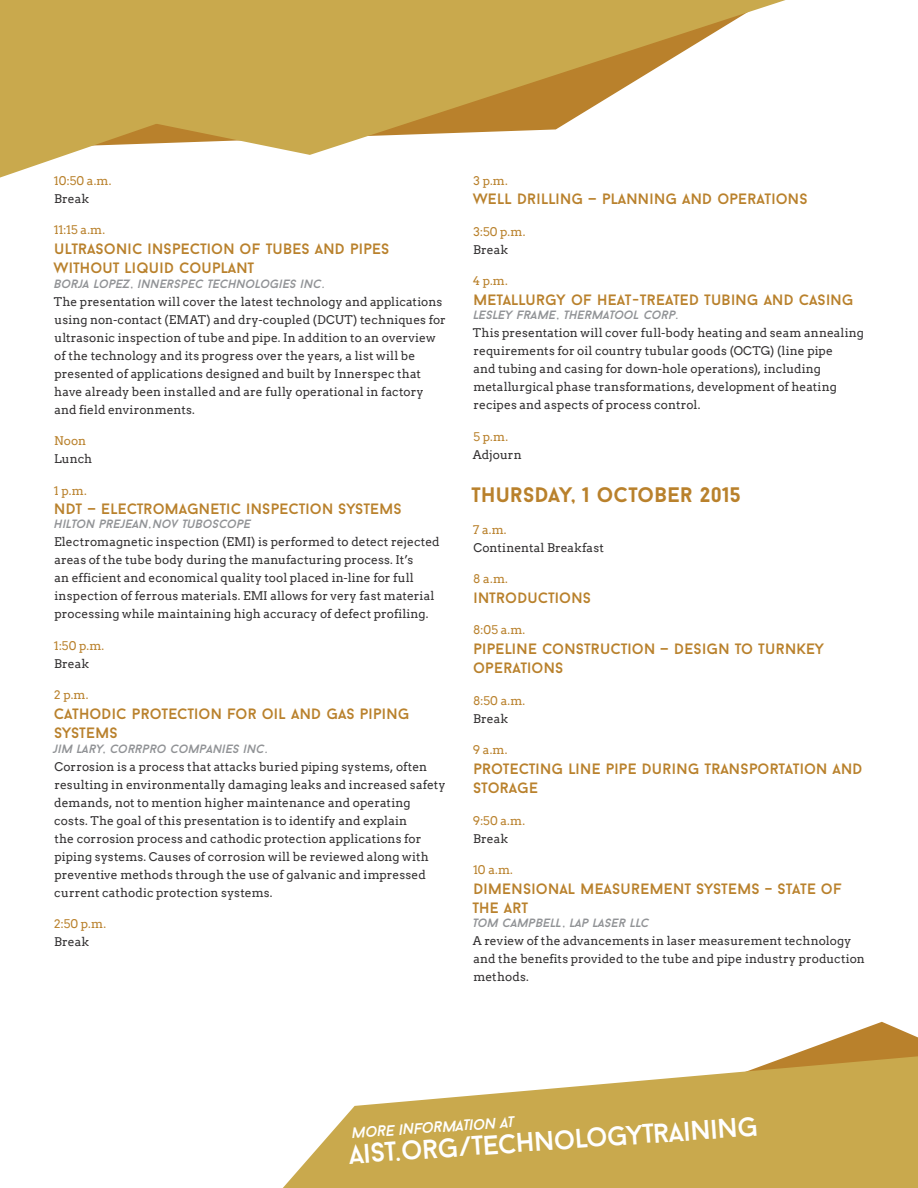
<style>
.page{position:relative;width:918px;height:1188px;background:#fff}
.page>*{position:absolute;margin:0;border:0;box-sizing:border-box;transform-origin:0 0}
.t1{font:27px "Baron Neue";color:#fff}
.t2{font:700 21px "Baron Neue";letter-spacing:.01em;color:#b9812c}
.t3{font:15px/19.5px "Baron Neue";letter-spacing:.01em;color:#b9812c}
.t4{font:italic 15px "Baron Neue";color:#fff}
.t5{font:12px/18px "Arvo";letter-spacing:.005em;color:#333132}
.t6{font:italic 12px "Baron Neue";letter-spacing:.005em;color:#919396}
.t7{font:12px "Arvo";letter-spacing:.01em;color:#b9812c}
</style>
<div class="page">
<svg style="left:556px;top:0;width:230px;height:130px"></svg>
<svg style="left:0;top:0;width:556px;height:178px;fill:#c9a94d"></svg>
<svg style="left:791px;top:1022px;width:127px;height:33px;fill:#b9812c"></svg>
<svg style="left:283px;top:1055px;width:635px;height:133px;fill:#c9a94d"></svg>
<p class="t7" style="left:54px;top:173px;width:59px">10:50 a.m.</p>
<p class="t5" style="left:54px;top:189px;width:36px">Break</p>
<p class="t7" style="left:54px;top:223px;width:53px">11:15 a.m.</p>
<p class="t3" style="left:54px;top:238px;width:337px">ULTRASONIC INSPECTION OF TUBES AND PIPES<br>WITHOUT LIQUID COUPLANT</p>
<p class="t6" style="left:55px;top:276px;width:272px">BORJA LOPEZ , INNERSPEC TECHNOLOGIES INC.</p>
<p class="t5" style="left:54px;top:292px;width:394px">The presentation will cover the latest technology and applications using non-contact (EMAT) and dry-coupled (DCUT) techniques for ultrasonic inspection of tube and pipe. In addition to an overview of the technology and its progress over the years, a list will be presented of applications designed and built by Innerspec that have already been installed and are fully operational in factory and field environments.</p>
<p class="t7" style="left:54px;top:434px;width:34px">Noon</p>
<p class="t5" style="left:54px;top:450px;width:40px">Lunch</p>
<p class="t7" style="left:54px;top:483px;width:34px">1 p.m.</p>
<p class="t3" style="left:54px;top:499px;width:349px">NDT — ELECTROMAGNETIC INSPECTION SYSTEMS</p>
<p class="t6" style="left:55px;top:517px;width:198px">HILTON PREJEAN,NOV TUBOSCOPE</p>
<p class="t5" style="left:54px;top:533px;width:387px">Electromagnetic inspection (EMI) is performed to detect rejected areas of the tube body during the manufacturing process. It’s<br>an efficient and economical quality tool placed in-line for full inspection of ferrous materials. EMI allows for very fast material processing while maintaining high accuracy of defect profiling.</p>
<p class="t7" style="left:54px;top:639px;width:52px">1:50 p.m.</p>
<p class="t5" style="left:54px;top:655px;width:36px">Break</p>
<p class="t7" style="left:54px;top:688px;width:36px">2 p.m.</p>
<p class="t3" style="left:54px;top:704px;width:357px">CATHODIC PROTECTION FOR OIL AND GAS PIPING<br>SYSTEMS</p>
<p class="t6" style="left:54px;top:741px;width:216px">JIM LARY, CORRPRO COMPANIES INC.</p>
<p class="t5" style="left:54px;top:758px;width:393px">Corrosion is a process that attacks buried piping systems, often resulting in environmentally damaging leaks and increased safety demands, not to mention higher maintenance and operating costs. The goal of this presentation is to identify and explain<br>the corrosion process and cathodic protection applications for piping systems. Causes of corrosion will be reviewed along with preventive methods through the use of galvanic and impressed current cathodic protection systems.</p>
<p class="t7" style="left:54px;top:917px;width:53px">2:50 p.m.</p>
<p class="t5" style="left:54px;top:933px;width:36px">Break</p>
<p class="t7" style="left:474px;top:173px;width:36px">3 p.m.</p>
<p class="t3" style="left:473px;top:189px;width:336px">WELL DRILLING — PLANNING AND OPERATIONS</p>
<p class="t7" style="left:474px;top:224px;width:53px">3:50 p.m.</p>
<p class="t5" style="left:473px;top:240px;width:36px">Break</p>
<p class="t7" style="left:473px;top:274px;width:37px">4 p.m.</p>
<p class="t3" style="left:473px;top:289px;width:382px">METALLURGY OF HEAT-TREATED TUBING AND CASING</p>
<p class="t6" style="left:474px;top:307px;width:207px">LESLEY FRAME , THERMATOOL CORP.</p>
<p class="t5" style="left:473px;top:324px;width:392px">This presentation will cover full-body heating and seam annealing requirements for oil country tubular goods (OCTG) (line pipe<br>and tubing and casing for down-hole operations), including metallurgical phase transformations, development of heating recipes and aspects of process control.</p>
<p class="t7" style="left:474px;top:429px;width:36px">5 p.m.</p>
<p class="t5" style="left:473px;top:445px;width:51px">Adjourn</p>
<h2 class="t2" style="left:472px;top:481px;width:271px">THURSDAY, 1 OCTOBER 2015</h2>
<p class="t7" style="left:473px;top:522px;width:35px">7 a.m.</p>
<p class="t5" style="left:473px;top:538px;width:132px">Continental Breakfast</p>
<p class="t7" style="left:473px;top:572px;width:36px">8 a.m.</p>
<p class="t3" style="left:473px;top:587px;width:119px">INTRODUCTIONS</p>
<p class="t7" style="left:473px;top:623px;width:54px">8:05 a.m.</p>
<p class="t3" style="left:473px;top:638px;width:353px">PIPELINE CONSTRUCTION — DESIGN TO TURNKEY<br>OPERATIONS</p>
<p class="t7" style="left:473px;top:693px;width:54px">8:50 a.m.</p>
<p class="t5" style="left:473px;top:709px;width:36px">Break</p>
<p class="t7" style="left:473px;top:743px;width:36px">9 a.m.</p>
<p class="t3" style="left:473px;top:758px;width:391px">PROTECTING LINE PIPE DURING TRANSPORTATION AND<br>STORAGE</p>
<p class="t7" style="left:473px;top:813px;width:54px">9:50 a.m.</p>
<p class="t5" style="left:473px;top:829px;width:36px">Break</p>
<p class="t7" style="left:473px;top:863px;width:41px">10 a.m.</p>
<p class="t3" style="left:472px;top:878px;width:371px">DIMENSIONAL MEASUREMENT SYSTEMS – STATE OF<br>THE ART</p>
<p class="t6" style="left:474px;top:916px;width:178px">TOM CAMPBELL , LAP LASER LLC</p>
<p class="t5" style="left:473px;top:932px;width:394px">A review of the advancements in laser measurement technology and the benefits provided to the tube and pipe industry production methods.</p>
<p class="t4" style="left:353px;top:1123px;width:164px;rotate:-4deg">MORE INFORMATION AT</p>
<h1 class="t1" style="left:348px;top:1138px;width:412px;rotate:-4deg">AIST.ORG/TECHNOLOGYTRAINING</h1>
</div>
